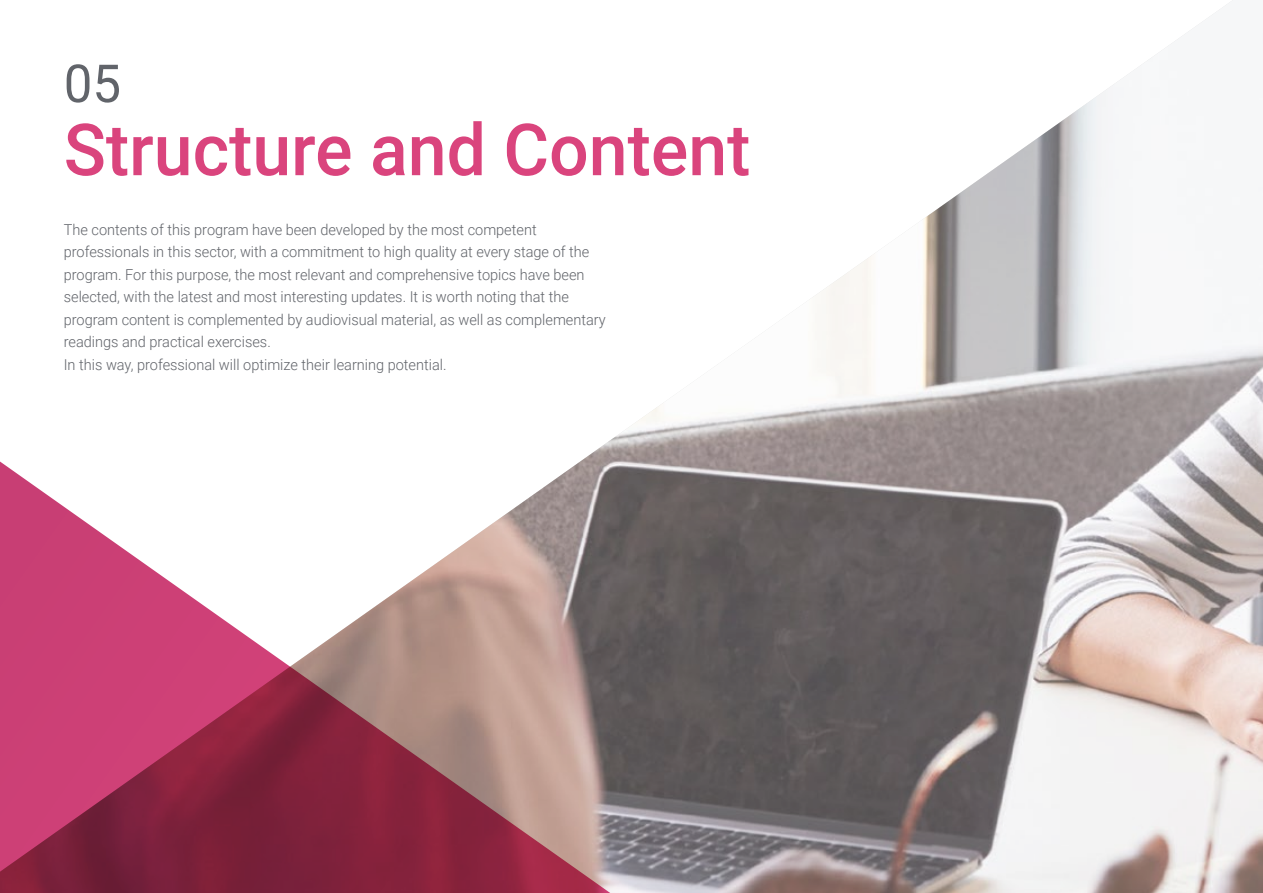
<style>
.page{position:relative;width:1263px;height:893px;background:#fff}
.page>*{position:absolute;margin:0;border:0;box-sizing:border-box;transform-origin:0 0}
.t1{font:500 72px "Roboto";color:#da447d}
.t2{font:52.5px "Roboto";color:#61646a}
.t3{font:300 15px/22.5px "Roboto";color:#61646a}
</style>
<div class="page">
<img style="left:602px;top:0;width:661px;height:893px">
<svg style="left:0;top:446px;width:640px;height:447px"></svg>
<h2 class="t2" style="left:64px;top:47px;width:59px">05</h2>
<h1 class="t1" style="left:64px;top:99px;width:688px">Structure and Content</h1>
<p class="t3" style="left:64px;top:217px;width:543px">The contents of this program have been developed by the most competent professionals in this sector, with a commitment to high quality at every stage of the program. For this purpose, the most relevant and comprehensive topics have been selected, with the latest and most interesting updates. It is worth noting that the program content is complemented by audiovisual material, as well as complementary readings and practical exercises.<br>In this way, professional will optimize their learning potential.</p>
</div>
